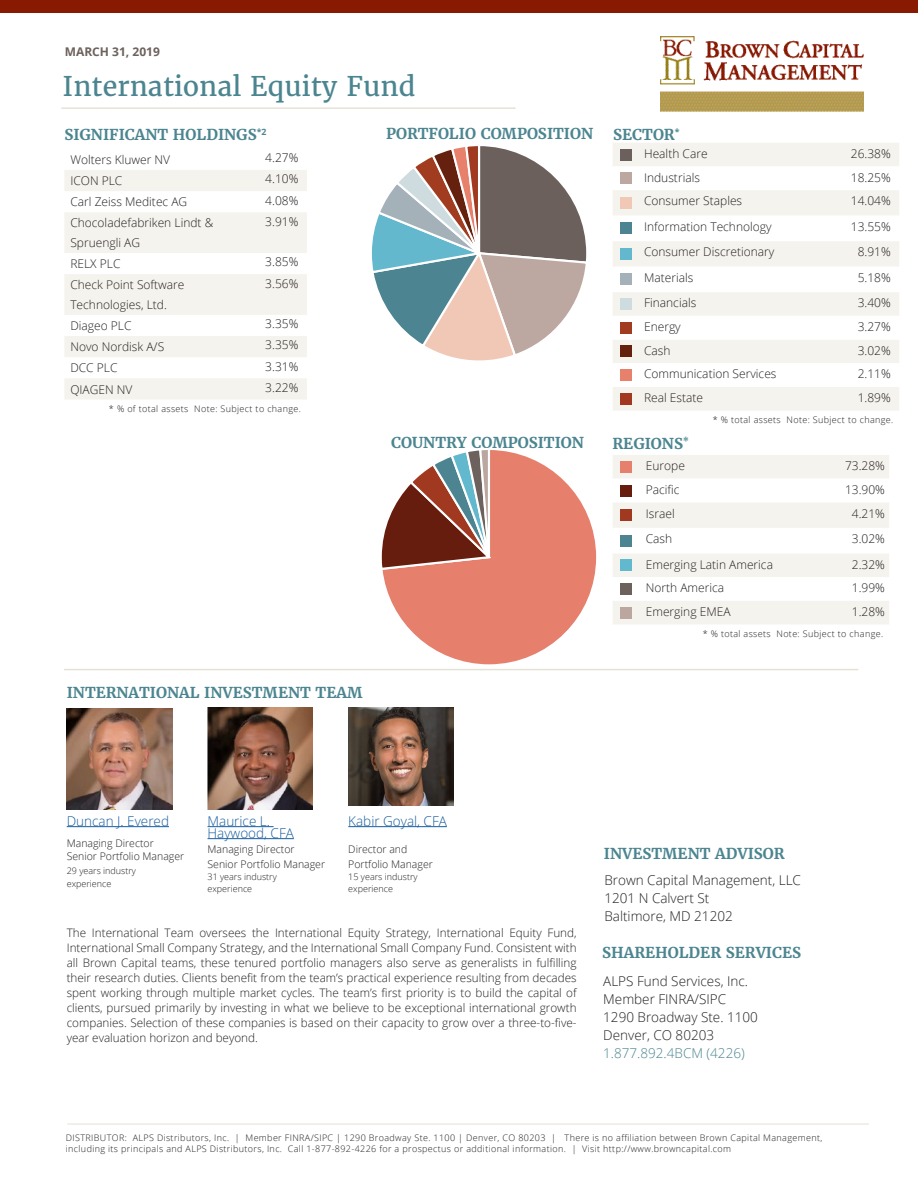
<style>
.page{position:relative;width:918px;height:1188px;background:#fff}
.page>*{position:absolute;margin:0;border:0;box-sizing:border-box;transform-origin:0 0}
.t1{font:27px "Merriweather";color:#4b8590}
.t2{font:700 15px "Merriweather";color:#4b8590}
.t3{font:300 13.5px "Open Sans";color:#231f20}
.t4{font:300 13.5px/12px "Open Sans";color:#175d9e}
.t5{font:300 13.5px/18px "Open Sans";color:#4b8590}
.t6{font:300 12px/19.5px "Open Sans";color:#231f20}
.t7{font:700 12px "Open Sans";color:#6c615d}
.t8{font:300 11.7px/15px "Open Sans";color:#231f20;text-align:justify}
.t9{font:300 10.5px/15px "Open Sans";color:#231f20}
.t10{font:300 9px "Open Sans";letter-spacing:.04em;color:#231f20}
.t11{font:300 9px/12px "Open Sans";color:#231f20}
.s1{color:#231f20}
</style>
<div class="page">
<hr style="left:67px;top:1124px;width:802px;height:1px;background:#c7bd9f">
<div style="left:0;top:0;width:918px;height:13px;background:#891a02"></div>
<hr style="left:61px;top:107px;width:455px;height:2px;background:#c7bd9f">
<hr style="left:67px;top:826px;width:102px;height:1px;background:#175d9e">
<hr style="left:208px;top:826px;width:66px;height:1px;background:#175d9e">
<hr style="left:208px;top:838px;width:86px;height:1px;background:#175d9e">
<img style="left:208px;top:708px;width:105px;height:102px">
<img style="left:67px;top:708px;width:105px;height:102px">
<hr style="left:64px;top:669px;width:794px;height:1px;background:#c7bd9f">
<img style="left:661px;top:37px;width:203px;height:75px">
<div style="left:613px;top:455px;width:276px;height:169px;background:#f5f3ed"></div>
<svg style="left:613px;top:479px;width:276px;height:122px"></svg>
<div style="left:620px;top:461px;width:12px;height:12px;background:#e67f6c"></div>
<div style="left:620px;top:485px;width:12px;height:11px;background:#661d0e"></div>
<div style="left:620px;top:509px;width:12px;height:12px;background:#a13920"></div>
<div style="left:620px;top:535px;width:12px;height:11px;background:#4c8491"></div>
<div style="left:620px;top:559px;width:12px;height:12px;background:#62b9cd"></div>
<div style="left:620px;top:583px;width:12px;height:12px;background:#6c615d"></div>
<div style="left:620px;top:607px;width:12px;height:11px;background:#bba7a0"></div>
<svg style="left:64px;top:170px;width:243px;height:230px;fill:#f5f3ed"></svg>
<div style="left:613px;top:143px;width:286px;height:268px;background:#f5f3ed"></div>
<svg style="left:613px;top:166px;width:286px;height:221px"></svg>
<div style="left:620px;top:149px;width:12px;height:11px;background:#6c605d"></div>
<div style="left:620px;top:172px;width:12px;height:12px;background:#bca8a1"></div>
<div style="left:620px;top:197px;width:12px;height:12px;background:#f1c7b6"></div>
<div style="left:620px;top:223px;width:12px;height:11px;background:#4d8491"></div>
<div style="left:620px;top:248px;width:12px;height:12px;background:#64b8cd"></div>
<div style="left:620px;top:274px;width:12px;height:11px;background:#a4b1b9"></div>
<div style="left:620px;top:298px;width:12px;height:12px;background:#cedcdf"></div>
<div style="left:620px;top:322px;width:12px;height:12px;background:#a23c21"></div>
<div style="left:620px;top:346px;width:12px;height:11px;background:#65210d"></div>
<div style="left:620px;top:369px;width:12px;height:12px;background:#e7816b"></div>
<div style="left:620px;top:393px;width:12px;height:12px;background:#a2381f"></div>
<hr style="left:348px;top:826px;width:99px;height:1px;background:#175d9e">
<img style="left:348px;top:708px;width:106px;height:98px">
<svg style="left:371px;top:146px;width:216px;height:215px"></svg>
<svg style="left:396px;top:450px;width:201px;height:215px"></svg>
<svg style="left:381px;top:450px;width:118px;height:160px"></svg>
<p class="t7" style="left:65px;top:43px;width:97px">MARCH 31, 2019</p>
<p class="t1" style="left:63px;top:69px;width:354px">International Equity Fund</p>
<p class="t2" style="left:64px;top:125px;width:204px">SIGNIFICANT HOLDINGS<sup>*2</sup></p>
<p class="t6" style="left:70px;top:150px;width:101px">Wolters Kluwer NV</p>
<p class="t6" style="left:265px;top:148px;width:35px">4.27%</p>
<p class="t6" style="left:70px;top:171px;width:54px">ICON PLC</p>
<p class="t6" style="left:265px;top:169px;width:35px">4.10%</p>
<p class="t6" style="left:70px;top:192px;width:118px">Carl Zeiss Meditec AG</p>
<p class="t6" style="left:265px;top:190px;width:35px">4.08%</p>
<p class="t6" style="left:70px;top:213px;width:144px">Chocoladefabriken Lindt &amp;<br>Spruengli AG</p>
<p class="t6" style="left:265px;top:211px;width:35px">3.91%</p>
<p class="t6" style="left:70px;top:254px;width:52px">RELX PLC</p>
<p class="t6" style="left:265px;top:252px;width:35px">3.85%</p>
<p class="t6" style="left:70px;top:275px;width:116px">Check Point Software<br>Technologies, Ltd.</p>
<p class="t6" style="left:265px;top:273px;width:35px">3.56%</p>
<p class="t6" style="left:70px;top:316px;width:63px">Diageo PLC</p>
<p class="t6" style="left:265px;top:314px;width:35px">3.35%</p>
<p class="t6" style="left:70px;top:337px;width:95px">Novo Nordisk A/S</p>
<p class="t6" style="left:265px;top:335px;width:35px">3.35%</p>
<p class="t6" style="left:70px;top:358px;width:49px">DCC PLC</p>
<p class="t6" style="left:265px;top:356px;width:35px">3.31%</p>
<p class="t6" style="left:70px;top:379px;width:64px">QIAGEN NV</p>
<p class="t6" style="left:265px;top:377px;width:35px">3.22%</p>
<p class="t10" style="left:109px;top:403px;width:193px">* % of total assets Note: Subject to change.</p>
<p class="t2" style="left:386px;top:124px;width:209px">PORTFOLIO COMPOSITION</p>
<p class="t2" style="left:391px;top:433px;width:194px">COUNTRY COMPOSITION</p>
<p class="t2" style="left:67px;top:683px;width:297px">INTERNATIONAL INVESTMENT TEAM</p>
<p class="t2" style="left:613px;top:125px;width:68px">SECTOR<sup>*</sup></p>
<p class="t6" style="left:644px;top:144px;width:65px">Health Care</p>
<p class="t6" style="left:851px;top:144px;width:41px">26.38%</p>
<p class="t6" style="left:644px;top:167px;width:57px">Industrials</p>
<p class="t6" style="left:851px;top:167px;width:41px">18.25%</p>
<p class="t6" style="left:644px;top:191px;width:100px">Consumer Staples</p>
<p class="t6" style="left:851px;top:191px;width:41px">14.04%</p>
<p class="t6" style="left:644px;top:216px;width:129px">Information Technology</p>
<p class="t6" style="left:851px;top:216px;width:41px">13.55%</p>
<p class="t6" style="left:644px;top:242px;width:132px">Consumer Discretionary</p>
<p class="t6" style="left:858px;top:242px;width:35px">8.91%</p>
<p class="t6" style="left:644px;top:267px;width:51px">Materials</p>
<p class="t6" style="left:858px;top:267px;width:35px">5.18%</p>
<p class="t6" style="left:644px;top:293px;width:54px">Financials</p>
<p class="t6" style="left:858px;top:293px;width:35px">3.40%</p>
<p class="t6" style="left:644px;top:317px;width:38px">Energy</p>
<p class="t6" style="left:858px;top:317px;width:35px">3.27%</p>
<p class="t6" style="left:644px;top:340px;width:28px">Cash</p>
<p class="t6" style="left:858px;top:340px;width:35px">3.02%</p>
<p class="t6" style="left:644px;top:364px;width:134px">Communication Services</p>
<p class="t6" style="left:858px;top:364px;width:35px">2.11%</p>
<p class="t6" style="left:644px;top:388px;width:61px">Real Estate</p>
<p class="t6" style="left:858px;top:388px;width:35px">1.89%</p>
<p class="t10" style="left:713px;top:414px;width:182px">* % total assets Note: Subject to change.</p>
<p class="t2" style="left:613px;top:434px;width:78px">REGIONS<sup>*</sup></p>
<p class="t6" style="left:646px;top:456px;width:41px">Europe</p>
<p class="t6" style="left:845px;top:456px;width:41px">73.28%</p>
<p class="t6" style="left:646px;top:479px;width:35px">Pacific</p>
<p class="t6" style="left:845px;top:479px;width:41px">13.90%</p>
<p class="t6" style="left:646px;top:503px;width:30px">Israel</p>
<p class="t6" style="left:852px;top:503px;width:35px">4.21%</p>
<p class="t6" style="left:646px;top:529px;width:28px">Cash</p>
<p class="t6" style="left:852px;top:529px;width:35px">3.02%</p>
<p class="t6" style="left:646px;top:554px;width:129px">Emerging Latin America</p>
<p class="t6" style="left:852px;top:554px;width:35px">2.32%</p>
<p class="t6" style="left:646px;top:578px;width:80px">North America</p>
<p class="t6" style="left:852px;top:578px;width:35px">1.99%</p>
<p class="t6" style="left:646px;top:601px;width:86px">Emerging EMEA</p>
<p class="t6" style="left:852px;top:601px;width:35px">1.28%</p>
<p class="t10" style="left:703px;top:628px;width:182px">* % total assets Note: Subject to change.</p>
<p class="t4" style="left:67px;top:814px;width:104px">Duncan J. Evered</p>
<p class="t9" style="left:67px;top:835px;width:89px">Managing Director</p>
<p class="t9" style="left:67px;top:849px;width:119px">Senior Portfolio Manager</p>
<p class="t11" style="left:67px;top:864px;width:71px">29 years industry</p>
<p class="t11" style="left:67px;top:878px;width:46px">experience</p>
<p class="t4" style="left:208px;top:814px;width:88px">Maurice L.<br>Haywood, CFA</p>
<p class="t9" style="left:208px;top:841px;width:89px">Managing Director</p>
<p class="t9" style="left:208px;top:856px;width:119px">Senior Portfolio Manager</p>
<p class="t11" style="left:208px;top:870px;width:71px">31 years industry experience</p>
<p class="t4" style="left:348px;top:814px;width:100px">Kabir Goyal, CFA</p>
<p class="t9" style="left:348px;top:841px;width:86px">Director and<br>Portfolio Manager</p>
<p class="t11" style="left:348px;top:870px;width:71px">15 years industry experience</p>
<p class="t8" style="left:67px;top:924px;width:511px">The International Team oversees the International Equity Strategy, International Equity Fund, International Small Company Strategy, and the International Small Company Fund. Consistent with all Brown Capital teams, these tenured portfolio managers also serve as generalists in fulfilling their research duties. Clients benefit from the team’s practical experience resulting from decades spent working through multiple market cycles. The team’s first priority is to build the capital of clients, pursued primarily by investing in what we believe to be exceptional international growth companies. Selection of these companies is based on their capacity to grow over a three-to-five&shy;year evaluation horizon and beyond.</p>
<p class="t2" style="left:604px;top:844px;width:182px">INVESTMENT ADVISOR</p>
<p class="t3" style="left:604px;top:871px;width:198px">Brown Capital Management, LLC</p>
<p class="t3" style="left:604px;top:889px;width:106px">1201 N Calvert St</p>
<p class="t3" style="left:604px;top:907px;width:130px">Baltimore, MD 21202</p>
<p class="t2" style="left:602px;top:943px;width:201px">SHAREHOLDER SERVICES</p>
<p class="t3" style="left:603px;top:972px;width:146px">ALPS Fund Services, Inc.</p>
<p class="t3" style="left:603px;top:990px;width:124px">Member FINRA/SIPC</p>
<p class="t3" style="left:603px;top:1008px;width:156px">1290 Broadway Ste. 1100</p>
<p class="t5" style="left:603px;top:1026px;width:143px"><span class="s1">Denver, CO 80203<br></span>1.877.892.4BCM (4226)</p>
<p class="t10" style="left:66px;top:1132px;width:758px">DISTRIBUTOR: ALPS Distributors, Inc. | Member FINRA/SIPC | 1290 Broadway Ste. 1100 | Denver, CO 80203 | There is no affiliation between Brown Capital Management,</p>
<p class="t10" style="left:66px;top:1143px;width:667px">including its principals and ALPS Distributors, Inc. Call 1-877-892-4226 for a prospectus or additional information. | Visit http://www.browncapital.com</p>
</div>
